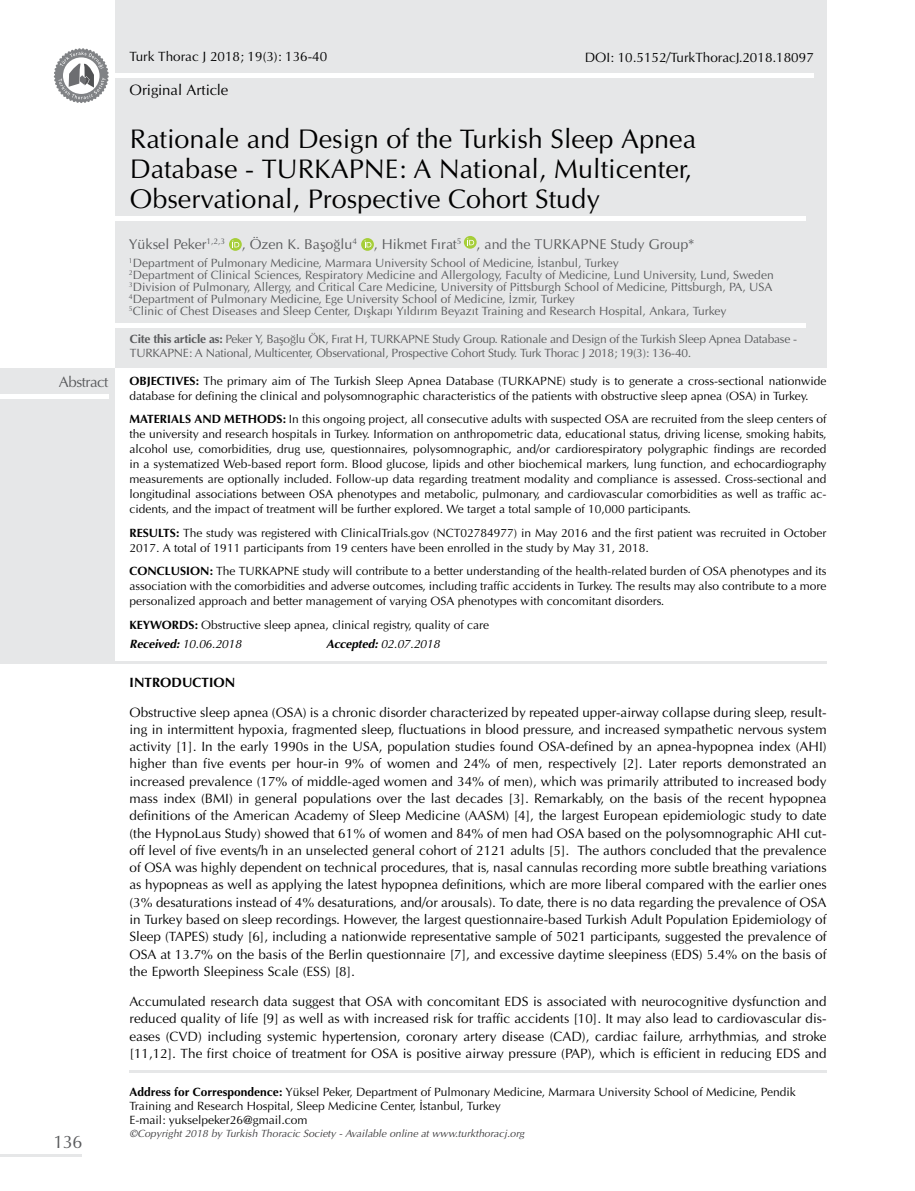
<style>
.page{position:relative;width:915px;height:1191px;background:#fff}
.page>*{position:absolute;margin:0;border:0;box-sizing:border-box;transform-origin:0 0}
.t1{font:27px/30px "Optima Normal Tr";color:#000}
.t2{font:18px "Optima Normal Tr";color:#58595b}
.t3{font:15px "Optima Normal Tr";color:#000}
.t4{font:15px "Optima Normal Tr";letter-spacing:-.03em;color:#58595b}
.t5{font:14.25px "Optima Normal Tr";color:#58595b}
.t6{font:13.5px/17.2px "Optima Normal Tr";color:#000;text-align:justify}
.t7{font:13.5px "Optima Bold Tr";color:#000}
.t8{font:12px/15px "Optima Normal Tr";color:#000}
.t9{font:12px/12px "Optima Normal Tr";color:#58595b}
.t10{font:12px/14.4px "Optima Normal Tr";letter-spacing:-.02em;color:#58595b}
.t11{font:12px "Optima Italic Tr";letter-spacing:-.01em;color:#000}
.t12{font:10.5px "Optima Italic Tr";color:#414042}
.s1{font-family:"Optima Bold Tr"}
.s2{font-family:"Optima Tr";font-weight:700;font-style:italic}
</style>
<div class="page">
<hr style="left:129px;top:1070px;width:697px;height:3px;background:#e6e7e8">
<hr style="left:0;top:1154px;width:82px;height:2px;background:#e6e7e8">
<div style="left:115px;top:0;width:711px;height:368px;background:#e6e7e8"></div>
<svg style="left:229px;top:238px;width:13px;height:13px"></svg>
<svg style="left:232px;top:240px;width:7px;height:7px"></svg>
<svg style="left:361px;top:238px;width:13px;height:13px"></svg>
<svg style="left:364px;top:240px;width:7px;height:7px"></svg>
<svg style="left:463px;top:236px;width:13px;height:13px"></svg>
<svg style="left:467px;top:238px;width:7px;height:7px"></svg>
<hr style="left:4px;top:74px;width:809px;height:4px;background:#fff">
<svg style="left:53px;top:48px;width:56px;height:55px"></svg>
<hr style="left:0;top:216px;width:805px;height:4px;background:#fff">
<div style="left:0;top:323px;width:805px;height:5px;background:#fff"></div>
<div style="left:0;top:368px;width:115px;height:295px;background:#e6e7e8"></div>
<div style="left:0;top:394px;width:108px;height:5px;background:#fff"></div>
<hr style="left:0;top:661px;width:826px;height:2px;background:#e6e7e8">
<p class="t4" style="left:59px;top:373px;width:51px">Abstract</p>
<h2 class="t2" style="left:53px;top:1131px;width:30px">136</h2>
<p class="t6" style="left:129px;top:48px;width:199px">Turk Thorac J 2018; 19(3): 136-40</p>
<p class="t3" style="left:129px;top:81px;width:100px">Original Article</p>
<h1 class="t1" style="left:130px;top:124px;width:567px">Rationale and Design of the Turkish Sleep Apnea<br>Database - TURKAPNE: A National, Multicenter,<br>Observational, Prospective Cohort Study</h1>
<p class="t6" style="left:584px;top:49px;width:230px">DOI: 10.5152/TurkThoracJ.2018.18097</p>
<p class="t5" style="left:129px;top:235px;width:567px">Yüksel Peker<sup>1,2,3</sup> , Özen K. Başoğlu<sup>4</sup> , Hikmet Fırat<sup>5</sup> , and the TURKAPNE Study Group*</p>
<p class="t9" style="left:129px;top:257px;width:646px"><sup>1</sup>Department of Pulmonary Medicine, Marmara University School of Medicine, İstanbul, Turkey<br><sup>2</sup>Department of Clinical Sciences, Respiratory Medicine and Allergology, Faculty of Medicine, Lund University, Lund, Sweden <sup>3</sup>Division of Pulmonary, Allergy, and Critical Care Medicine, University of Pittsburgh School of Medicine, Pittsburgh, PA, USA <sup>4</sup>Department of Pulmonary Medicine, Ege University School of Medicine, İzmir, Turkey<br><sup>5</sup>Clinic of Chest Diseases and Sleep Center, Dışkapı Yıldırım Beyazıt Training and Research Hospital, Ankara, Turkey</p>
<p class="t10" style="left:130px;top:332px;width:668px"><span class="s1">Cite this article as:</span> Peker Y, Başoğlu ÖK, Fırat H, TURKAPNE Study Group. Rationale and Design of the Turkish Sleep Apnea Database -<br>TURKAPNE: A National, Multicenter, Observational, Prospective Cohort Study. Turk Thorac J 2018; 19(3): 136-40.</p>
<p class="t8" style="left:129px;top:373px;width:698px"><span class="s1">OBJECTIVES:</span> The primary aim of The Turkish Sleep Apnea Database (TURKAPNE) study is to generate a cross-sectional nationwide database for defining the clinical and polysomnographic characteristics of the patients with obstructive sleep apnea (OSA) in Turkey.</p>
<p class="t8" style="left:129px;top:411px;width:698px;text-align:justify"><span class="s1">MATERIALS AND METHODS:</span> In this ongoing project, all consecutive adults with suspected OSA are recruited from the sleep centers of the university and research hospitals in Turkey. Information on anthropometric data, educational status, driving license, smoking habits, alcohol use, comorbidities, drug use, questionnaires, polysomnographic, and/or cardiorespiratory polygraphic findings are recorded in a systematized Web-based report form. Blood glucose, lipids and other biochemical markers, lung function, and echocardiography measurements are optionally included. Follow-up data regarding treatment modality and compliance is assessed. Cross-sectional and longitudinal associations between OSA phenotypes and metabolic, pulmonary, and cardiovascular comorbidities as well as traffic ac&shy;cidents, and the impact of treatment will be further explored. We target a total sample of 10,000 participants.</p>
<p class="t8" style="left:129px;top:525px;width:698px"><span class="s1">RESULTS:</span> The study was registered with ClinicalTrials.gov (NCT02784977) in May 2016 and the first patient was recruited in October<br>2017. A total of 1911 participants from 19 centers have been enrolled in the study by May 31, 2018.</p>
<p class="t8" style="left:129px;top:563px;width:698px;text-align:justify"><span class="s1">CONCLUSION:</span> The TURKAPNE study will contribute to a better understanding of the health-related burden of OSA phenotypes and its association with the comorbidities and adverse outcomes, including traffic accidents in Turkey. The results may also contribute to a more personalized approach and better management of varying OSA phenotypes with concomitant disorders.</p>
<p class="t8" style="left:129px;top:617px;width:361px"><span class="s1">KEYWORDS:</span> Obstructive sleep apnea, clinical registry, quality of care</p>
<p class="t11" style="left:129px;top:636px;width:113px"><span class="s2">Received:</span> 10.06.2018</p>
<p class="t11" style="left:326px;top:636px;width:115px"><span class="s2">Accepted:</span> 02.07.2018</p>
<p class="t7" style="left:129px;top:673px;width:107px">INTRODUCTION</p>
<p class="t6" style="left:129px;top:703px;width:698px">Obstructive sleep apnea (OSA) is a chronic disorder characterized by repeated upper-airway collapse during sleep, result&shy;ing in intermittent hypoxia, fragmented sleep, fluctuations in blood pressure, and increased sympathetic nervous system activity [1]. In the early 1990s in the USA, population studies found OSA-defined by an apnea-hypopnea index (AHI) higher than five events per hour-in 9% of women and 24% of men, respectively [2]. Later reports demonstrated an increased prevalence (17% of middle-aged women and 34% of men), which was primarily attributed to increased body mass index (BMI) in general populations over the last decades [3]. Remarkably, on the basis of the recent hypopnea definitions of the American Academy of Sleep Medicine (AASM) [4], the largest European epidemiologic study to date (the HypnoLaus Study) showed that 61% of women and 84% of men had OSA based on the polysomnographic AHI cut&shy;off level of five events/h in an unselected general cohort of 2121 adults [5]. The authors concluded that the prevalence of OSA was highly dependent on technical procedures, that is, nasal cannulas recording more subtle breathing variations as hypopneas as well as applying the latest hypopnea definitions, which are more liberal compared with the earlier ones (3% desaturations instead of 4% desaturations, and/or arousals). To date, there is no data regarding the prevalence of OSA in Turkey based on sleep recordings. However, the largest questionnaire-based Turkish Adult Population Epidemiology of Sleep (TAPES) study [6], including a nationwide representative sample of 5021 participants, suggested the prevalence of OSA at 13.7% on the basis of the Berlin questionnaire [7], and excessive daytime sleepiness (EDS) 5.4% on the basis of the Epworth Sleepiness Scale (ESS) [8].</p>
<p class="t6" style="left:129px;top:992px;width:698px">Accumulated research data suggest that OSA with concomitant EDS is associated with neurocognitive dysfunction and reduced quality of life [9] as well as with increased risk for traffic accidents [10]. It may also lead to cardiovascular dis&shy;eases (CVD) including systemic hypertension, coronary artery disease (CAD), cardiac failure, arrhythmias, and stroke [11,12]. The first choice of treatment for OSA is positive airway pressure (PAP), which is efficient in reducing EDS and</p>
<p class="t8" style="left:129px;top:1084px;width:667px;line-height:14.4px"><span class="s1">Address for Correspondence:</span> Yüksel Peker, Department of Pulmonary Medicine, Marmara University School of Medicine, Pendik<br>Training and Research Hospital, Sleep Medicine Center, İstanbul, Turkey<br>E-mail: yukselpeker26@gmail.com</p>
<p class="t12" style="left:129px;top:1127px;width:396px">©Copyright 2018 by Turkish Thoracic Society - Available online at www.turkthoracj.org</p>
</div>
